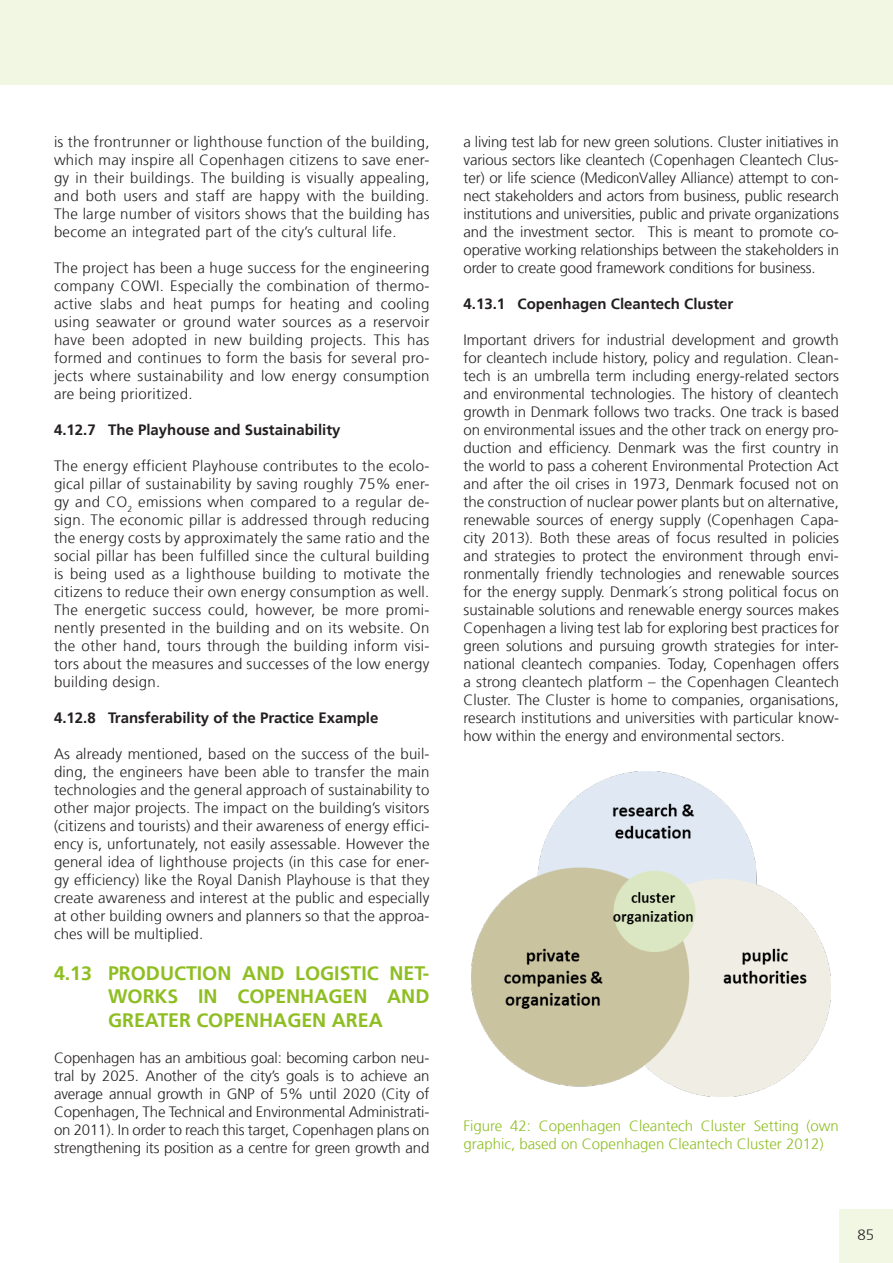
<style>
.page{position:relative;width:893px;height:1263px;background:#fff}
.page>*{position:absolute;margin:0;border:0;box-sizing:border-box;transform-origin:0 0}
.Zwischenüberschrift{font:700 19.5px/23.4px "Frutiger";color:#8fbe23;text-align:justify}
.t1{font:300 15px/18px "Frutiger";letter-spacing:.01em;color:#231f20;text-align:justify}
.t2{font:700 15px "Frutiger";color:#231f20}
.Bild-_und_Tabellenun{font:300 15px/18px "Frutiger";color:#8fbe23}
</style>
<div class="page">
<div style="left:839px;top:1209px;width:54px;height:54px;background:#f2f7e3"></div>
<div style="left:0;top:0;width:893px;height:85px;background:#f2f7e3"></div>
<img style="left:471px;top:771px;width:359px;height:326px">
<p class="t1" style="left:54px;top:133px;width:377px">is the frontrunner or lighthouse function of the building, which may inspire all Copenhagen citizens to save ener&shy;gy in their buildings. The building is visually appealing, and both users and staff are happy with the building.<br>The large number of visitors shows that the building has become an integrated part of the city’s cultural life.</p>
<p class="t1" style="left:54px;top:259px;width:377px">The project has been a huge success for the engineering company COWI. Especially the combination of thermo&shy;active slabs and heat pumps for heating and cooling using seawater or ground water sources as a reservoir have been adopted in new building projects. This has formed and continues to form the basis for several pro&shy;jects where sustainability and low energy consumption are being prioritized.</p>
<p class="t2" style="left:54px;top:421px;width:288px">4.12.7 The Playhouse and Sustainability</p>
<p class="t1" style="left:54px;top:457px;width:377px">The energy efficient Playhouse contributes to the ecolo&shy;gical pillar of sustainability by saving roughly 75% ener&shy;gy and CO<sub>2</sub> emissions when compared to a regular de&shy;sign. The economic pillar is addressed through reducing the energy costs by approximately the same ratio and the social pillar has been fulfilled since the cultural building is being used as a lighthouse building to motivate the citizens to reduce their own energy consumption as well.<br>The energetic success could, however, be more promi&shy;nently presented in the building and on its website. On the other hand, tours through the building inform visi&shy;tors about the measures and successes of the low energy building design.</p>
<p class="t2" style="left:54px;top:709px;width:326px">4.12.8 Transferability of the Practice Example</p>
<p class="t1" style="left:54px;top:745px;width:377px">As already mentioned, based on the success of the buil&shy;ding, the engineers have been able to transfer the main technologies and the general approach of sustainability to other major projects. The impact on the building’s visitors (citizens and tourists) and their awareness of energy effici&shy;ency is, unfortunately, not easily assessable. However the general idea of lighthouse projects (in this case for ener&shy;gy efficiency) like the Royal Danish Playhouse is that they create awareness and interest at the public and especially at other building owners and planners so that the approa&shy;ches will be multiplied.</p>
<p class="Zwischenüberschrift" style="left:108px;top:962px;width:323px;text-indent:-54px">4.13 PRODUCTION AND LOGISTIC NET-WORKS IN COPENHAGEN AND GREATER COPENHAGEN AREA</p>
<p class="t1" style="left:54px;top:1049px;width:377px">Copenhagen has an ambitious goal: becoming carbon neu&shy;tral by 2025. Another of the city’s goals is to achieve an average annual growth in GNP of 5% until 2020 (City of Copenhagen, The Technical and Environmental Administrati&shy;on 2011). In order to reach this target, Copenhagen plans on strengthening its position as a centre for green growth and</p>
<p class="t1" style="left:463px;top:133px;width:377px">a living test lab for new green solutions. Cluster initiatives in various sectors like cleantech (Copenhagen Cleantech Clus&shy;ter) or life science (MediconValley Alliance) attempt to con&shy;nect stakeholders and actors from business, public research institutions and universities, public and private organizations and the investment sector. This is meant to promote co&shy;operative working relationships between the stakeholders in order to create good framework conditions for business.</p>
<p class="t2" style="left:463px;top:295px;width:271px">4.13.1 Copenhagen Cleantech Cluster</p>
<p class="t1" style="left:463px;top:331px;width:377px">Important drivers for industrial development and growth for cleantech include history, policy and regulation. Clean&shy;tech is an umbrella term including energy-related sectors and environmental technologies. The history of cleantech growth in Denmark follows two tracks. One track is based on environmental issues and the other track on energy pro&shy;duction and efficiency. Denmark was the first country in the world to pass a coherent Environmental Protection Act and after the oil crises in 1973, Denmark focused not on the construction of nuclear power plants but on alternative, renewable sources of energy supply (Copenhagen Capa&shy;city 2013). Both these areas of focus resulted in policies and strategies to protect the environment through envi&shy;ronmentally friendly technologies and renewable sources for the energy supply. Denmark´s strong political focus on sustainable solutions and renewable energy sources makes Copenhagen a living test lab for exploring best practices for green solutions and pursuing growth strategies for inter&shy;national cleantech companies. Today, Copenhagen offers a strong cleantech platform – the Copenhagen Cleantech Cluster. The Cluster is home to companies, organisations, research institutions and universities with particular know&shy;how within the energy and environmental sectors.</p>
<p class="Bild-_und_Tabellenun" style="left:463px;top:1117px;width:377px">Figure 42: Copenhagen Cleantech Cluster Setting (own graphic, based on Copenhagen Cleantech Cluster 2012)</p>
<p class="t1" style="left:857px;top:1226px;width:18px">85</p>
</div>
